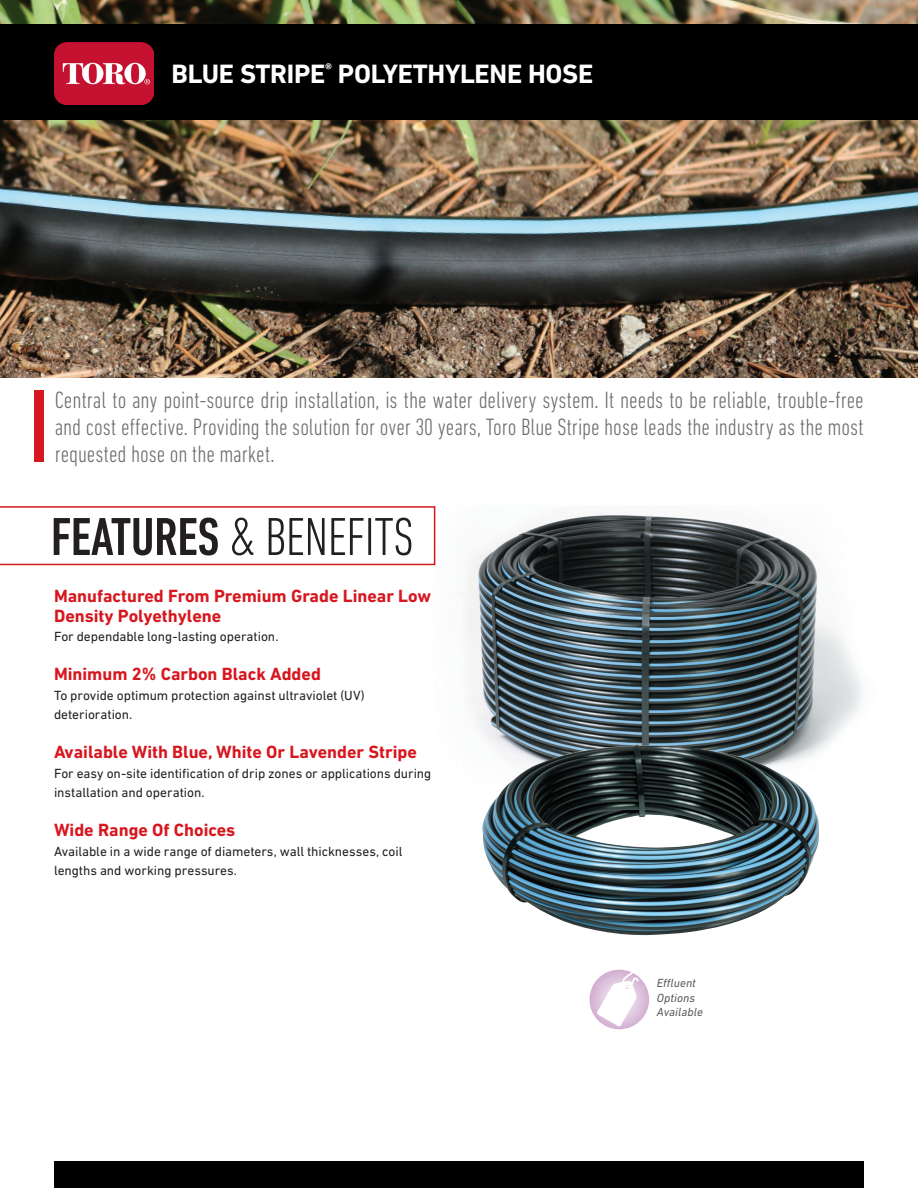
<style>
.page{position:relative;width:918px;height:1188px;background:#fff}
.page>*{position:absolute;margin:0;border:0;box-sizing:border-box;transform-origin:0 0}
.t1{font:300 condensed 54.3px "DIN Next LT Pro";letter-spacing:-.01em;color:#231f20}
.t2{font:700 27px "DIN Next LT Pro";letter-spacing:-.01em;color:#fff}
.t3{font:300 condensed 24px/27px "DIN Next LT Pro";color:#6c6d70;text-align:justify}
.t4{font:700 18px/19.5px "DIN Next LT Pro";color:#d7171f}
.t5{font:13.5px/19.5px "DIN Next LT Pro";letter-spacing:-.005em;color:#231f20}
.t6{font:italic 12px "DIN Next LT Pro";letter-spacing:.005em;color:#57585a}
.s1{font-weight:500}
</style>
<div class="page">
<div style="left:54px;top:1162px;width:810px;height:26px;background:#000001"></div>
<img style="left:428px;top:506px;width:434px;height:246px">
<img style="left:0;top:0;width:918px;height:377px">
<div style="left:0;top:24px;width:918px;height:95px;background:#000001"></div>
<img style="left:54px;top:42px;width:100px;height:62px">
<div style="left:34px;top:390px;width:10px;height:72px;background:#d7171f"></div>
<svg style="left:0;top:506px;width:435px;height:59px"></svg>
<img style="left:482px;top:743px;width:337px;height:193px">
<svg style="left:589px;top:970px;width:60px;height:59px"></svg>
<svg style="left:597px;top:969px;width:42px;height:58px"></svg>
<p class="t2" style="left:172px;top:58px;width:423px">BLUE STRIPE<sup>®</sup> POLYETHYLENE HOSE</p>
<p class="t3" style="left:55px;top:386px;width:811px">Central to any point-source drip installation, is the water delivery system. It needs to be reliable, trouble-free and cost effective. Providing the solution for over 30 years, Toro Blue Stripe hose leads the industry as the most requested hose on the market.</p>
<p class="t1" style="left:51px;top:506px;width:364px"><span class="s1">FEATURES</span> &amp; BENEFITS</p>
<p class="t4" style="left:54px;top:586px;width:379px">Manufactured From Premium Grade Linear Low<br>Density Polyethylene</p>
<p class="t5" style="left:54px;top:627px;width:226px">For dependable long-lasting operation.</p>
<p class="t4" style="left:54px;top:664px;width:268px">Minimum 2% Carbon Black Added</p>
<p class="t5" style="left:54px;top:685px;width:312px">To provide optimum protection against ultraviolet (UV) deterioration.</p>
<p class="t4" style="left:54px;top:742px;width:365px">Available With Blue, White Or Lavender Stripe</p>
<p class="t5" style="left:54px;top:763px;width:379px">For easy on-site identification of drip zones or applications during installation and operation.</p>
<p class="t4" style="left:54px;top:820px;width:183px">Wide Range Of Choices</p>
<p class="t5" style="left:54px;top:841px;width:350px">Available in a wide range of diameters, wall thicknesses, coil lengths and working pressures.</p>
<p class="t6" style="left:657px;top:976px;width:41px">Effluent</p>
<p class="t6" style="left:657px;top:991px;width:40px">Options</p>
<p class="t6" style="left:657px;top:1005px;width:48px">Available</p>
</div>
